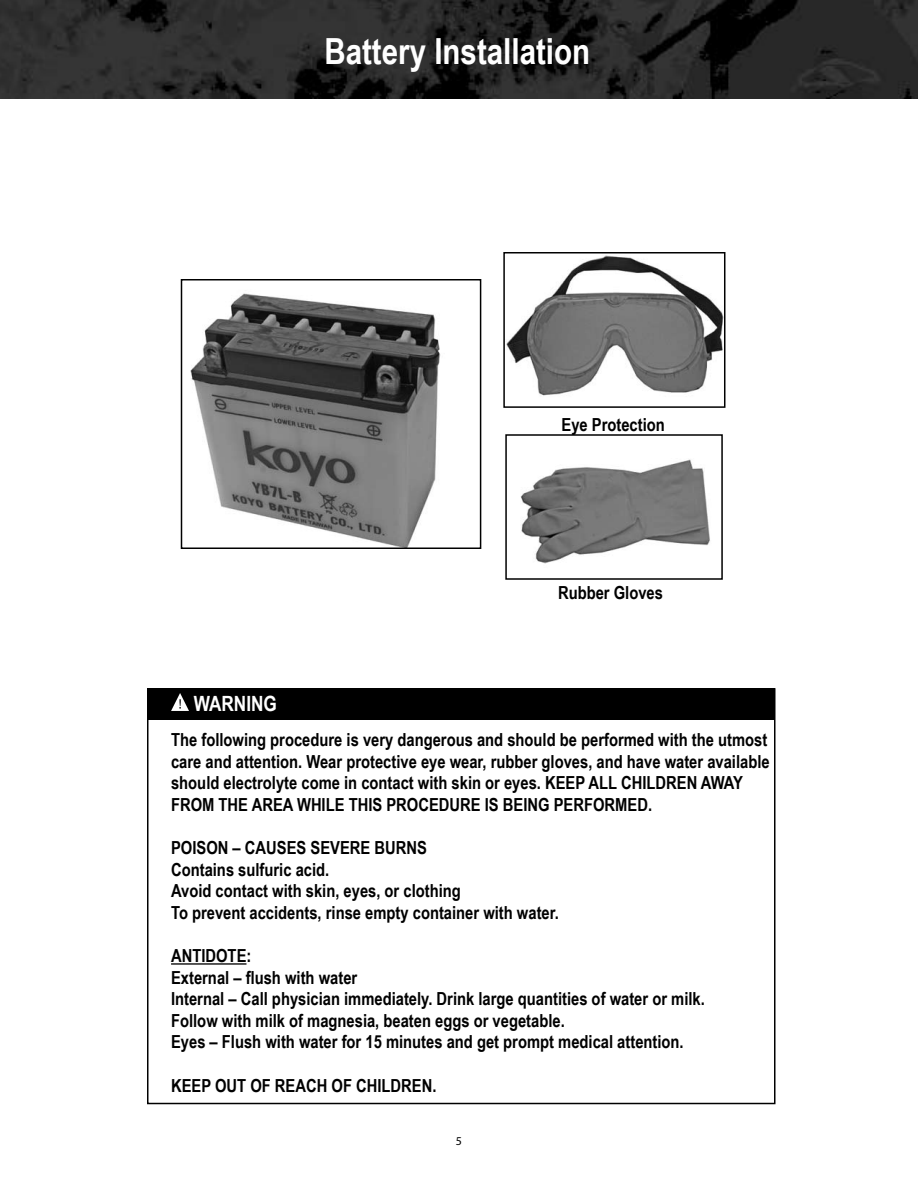
<style>
.page{position:relative;width:918px;height:1188px;background:#fff}
.page>*{position:absolute;margin:0;border:0;box-sizing:border-box;transform-origin:0 0}
.t1{font:700 36px "Arial Narrow";color:#fff}
.t2{font:700 21px "Arial Narrow";color:#fff}
.t3{font:700 18px/21.6px "Arial Narrow";color:#000}
</style>
<div class="page">
<div style="left:147px;top:688px;width:628px;height:32px;background:#000"></div>
<hr style="left:171px;top:963px;width:76px;height:2px;background:#000">
<svg style="left:171px;top:693px;width:18px;height:18px"></svg>
<img style="left:190px;top:293px;width:251px;height:253px">
<div style="left:181px;top:279px;width:300px;height:270px;border:2px solid #000"></div>
<img style="left:506px;top:255px;width:216px;height:141px">
<div style="left:503px;top:252px;width:222px;height:156px;border:2px solid #000"></div>
<img style="left:0;top:0;width:918px;height:98px">
<img style="left:520px;top:459px;width:190px;height:105px">
<h1 class="t1" style="left:324px;top:24px;width:267px">Battery Installation</h1>
<p class="t3" style="left:562px;top:413px;width:105px">Eye Protection</p>
<p class="t3" style="left:558px;top:581px;width:106px">Rubber Gloves</p>
<p class="t2" style="left:194px;top:688px;width:85px">WARNING</p>
<p class="t3" style="left:171px;top:728px;width:600px">The following procedure is very dangerous and should be performed with the utmost care and attention. Wear protective eye wear, rubber gloves, and have water available should electrolyte come in contact with skin or eyes. KEEP ALL CHILDREN AWAY FROM THE AREA WHILE THIS PROCEDURE IS BEING PERFORMED.</p>
<p class="t3" style="left:171px;top:836px;width:389px">POISON – CAUSES SEVERE BURNS<br>Contains sulfuric acid.<br>Avoid contact with skin, eyes, or clothing<br>To prevent accidents, rinse empty container with water.</p>
<p class="t3" style="left:171px;top:944px;width:535px">ANTIDOTE:<br>External – flush with water<br>Internal – Call physician immediately. Drink large quantities of water or milk.<br>Follow with milk of magnesia, beaten eggs or vegetable.<br>Eyes – Flush with water for 15 minutes and get prompt medical attention.</p>
<p class="t3" style="left:171px;top:1074px;width:267px">KEEP OUT OF REACH OF CHILDREN.</p>
</div>
